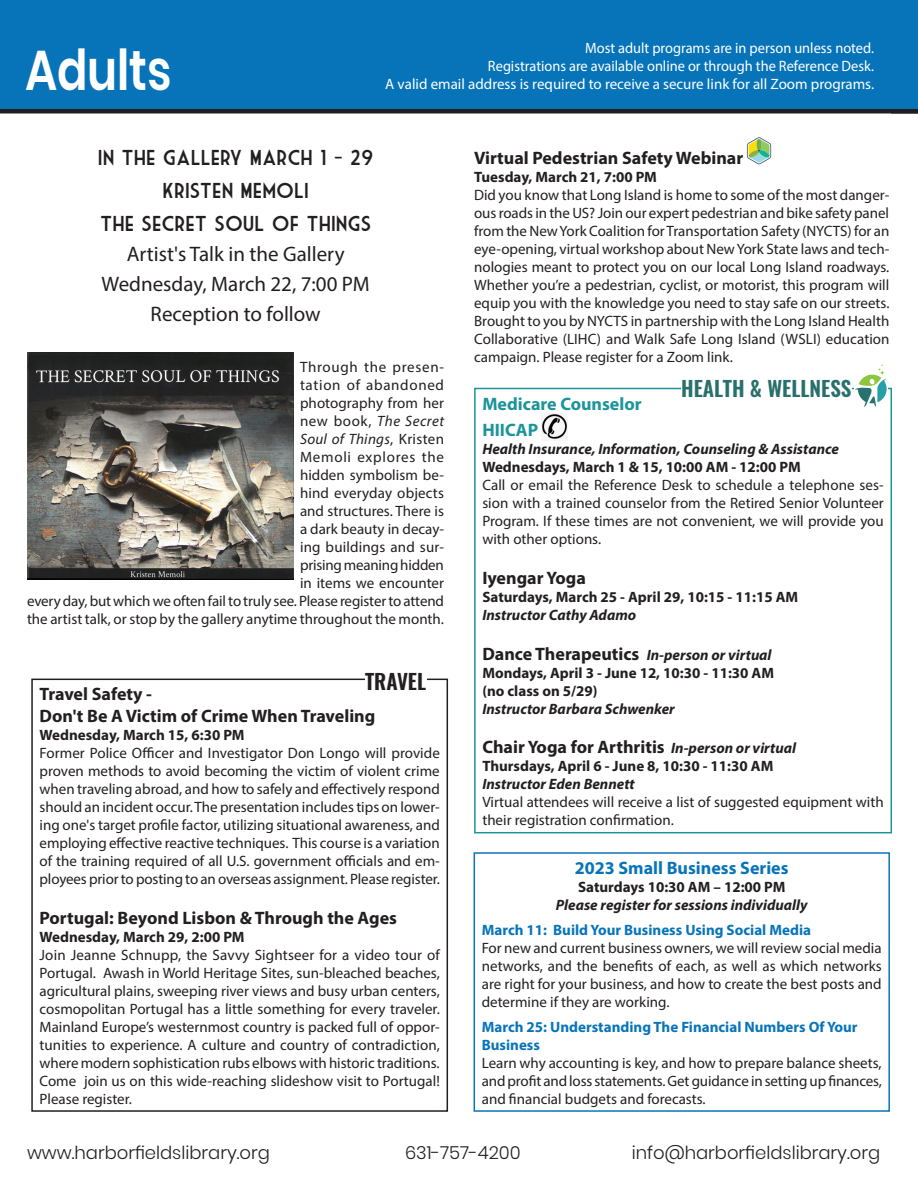
<style>
.page{position:relative;width:918px;height:1188px;background:#fff}
.page>*{position:absolute;margin:0;border:0;box-sizing:border-box;transform-origin:0 0}
.t1{font:600 56.25px "Poppins";color:#fff;scale:.8 1}
._2_subtitle_Myriad_P{font:21px "Myriad Pro";color:#231f20}
._2_subtitle_Myriad_P-2{font:21px "Market Deco";color:#231f20}
.Red_Center_14AcuminP{font:600 21px "Oswald";color:#29706c}
.Red_Center_14AcuminP-2{font:600 21px "Oswald";color:#231f20}
.Title12_blk_Myriad_P{font:700 18px "Myriad Pro";color:#231f20}
.t2{font:300 18px "Poppins";color:#231f20}
._5_Title12_aquaMyria{font:700 18px/26.8px "Myriad Pro";color:#1c9499}
.Title12_blk_Myriad_P-2{font:700 18px "Myriad Pro";color:#0774ba}
._4__Body_Text_tab_My{font:15px/18px "Myriad Pro";color:#231f20;text-align:justify}
.date__bold_10{font:700 15px "Myriad Pro";color:#231f20}
.t3{font:15px/18px "Myriad Pro";color:#fff;text-align:right;scale:.96 1}
._2_subtitle_Myriad_P-3{font:italic 700 15px "Myriad Pro";color:#231f20}
.date__bold_10-2{font:700 15px/18px "Myriad Pro";color:#0774ba}
.Title12_blk_Myriad_P-3{font:italic 700 15px "Myriad Pro";color:#231f20}
.s1{font-style:italic}
.s2{font-style:normal;font-size:18px}
.s3{font-style:italic;font-size:15px}
</style>
<div class="page">
<div style="left:0;top:0;width:918px;height:111px;background:#0774ba"></div>
<hr style="left:0;top:109px;width:918px;height:4px;background:#231f20">
<div style="left:31px;top:679px;width:417px;height:433px;border:2px solid #231f20"></div>
<img style="left:542px;top:413px;width:26px;height:27px">
<div style="left:474px;top:388px;width:418px;height:445px;border:2px solid #1c9499"></div>
<div style="left:681px;top:374px;width:170px;height:23px;background:#fff"></div>
<svg style="left:855px;top:364px;width:33px;height:43px"></svg>
<div style="left:474px;top:852px;width:416px;height:260px;border:2px solid #0774ba"></div>
<svg style="left:747px;top:137px;width:24px;height:27px"></svg>
<div style="left:365px;top:668px;width:61px;height:22px;background:#fff"></div>
<img style="left:28px;top:352px;width:265px;height:228px">
<h1 class="t1" style="left:25px;top:38px;width:184px">Adults</h1>
<p class="t3" style="left:385px;top:38px;width:511px">Most adult programs are in person unless noted.<br>Registrations are available online or through the Reference Desk.<br>A valid email address is required to receive a secure link for all Zoom programs.</p>
<p class="_2_subtitle_Myriad_P-2" style="left:98px;top:146px;width:277px">IN THE GALLERY MARCH 1 - 29</p>
<p class="_2_subtitle_Myriad_P-2" style="left:162px;top:179px;width:148px">KRISTEN MEMOLI</p>
<p class="_2_subtitle_Myriad_P-2" style="left:100px;top:212px;width:273px">THE SECRET SOUL OF THINGS</p>
<p class="_2_subtitle_Myriad_P" style="left:127px;top:241px;width:219px">Artist's Talk in the Gallery</p>
<p class="_2_subtitle_Myriad_P" style="left:102px;top:271px;width:270px">Wednesday, March 22, 7:00 PM</p>
<p class="_2_subtitle_Myriad_P" style="left:151px;top:301px;width:172px">Reception to follow</p>
<p class="_4__Body_Text_tab_My" style="left:27px;top:358px;width:419px;text-align:right">Through the presen-<br>tation of abandoned<br>photography from her<br>new book, <span class="s1">The Secret<br>Soul of Things</span>, Kristen<br>Memoli explores the<br>hidden symbolism be-<br>hind everyday objects<br>and structures. There is<br>a dark beauty in decay-<br>ing buildings and sur-<br>prising meaning hidden<br>in items we encounter<br>every day, but which we often fail to truly see. Please register to attend the artist talk, or stop by the gallery anytime throughout the month.</p>
<p class="Red_Center_14AcuminP-2" style="left:365px;top:667px;width:63px">TRAVEL</p>
<p class="Title12_blk_Myriad_P" style="left:40px;top:683px;width:114px">Travel Safety -</p>
<p class="Title12_blk_Myriad_P" style="left:40px;top:704px;width:337px">Don't Be A Victim of Crime When Traveling</p>
<p class="date__bold_10" style="left:40px;top:725px;width:207px">Wednesday, March 15, 6:30 PM</p>
<p class="_4__Body_Text_tab_My" style="left:40px;top:744px;width:402px">Former Police Officer and Investigator Don Longo will provide proven methods to avoid becoming the victim of violent crime when traveling abroad, and how to safely and effectively respond should an incident occur. The presentation includes tips on lower&shy;ing one's target profile factor, utilizing situational awareness, and employing effective reactive techniques. This course is a variation of the training required of all U.S. government officials and em&shy;ployees prior to posting to an overseas assignment. Please register.</p>
<p class="Title12_blk_Myriad_P" style="left:40px;top:906px;width:359px">Portugal: Beyond Lisbon &amp; Through the Ages</p>
<p class="date__bold_10" style="left:40px;top:927px;width:207px">Wednesday, March 29, 2:00 PM</p>
<p class="_4__Body_Text_tab_My" style="left:40px;top:945px;width:402px">Join Jeanne Schnupp, the Savvy Sightseer for a video tour of Portugal. Awash in World Heritage Sites, sun-bleached beaches, agricultural plains, sweeping river views and busy urban centers, cosmopolitan Portugal has a little something for every traveler.<br>Mainland Europe’s westernmost country is packed full of oppor&shy;tunities to experience. A culture and country of contradiction, where modern sophistication rubs elbows with historic traditions.<br>Come join us on this wide-reaching slideshow visit to Portugal!<br>Please register.</p>
<p class="Title12_blk_Myriad_P" style="left:474px;top:146px;width:271px">Virtual Pedestrian Safety Webinar</p>
<p class="date__bold_10" style="left:474px;top:167px;width:184px">Tuesday, March 21, 7:00 PM</p>
<p class="_4__Body_Text_tab_My" style="left:474px;top:186px;width:417px">Did you know that Long Island is home to some of the most danger&shy;ous roads in the US? Join our expert pedestrian and bike safety panel from the New York Coalition for Transportation Safety (NYCTS) for an eye-opening, virtual workshop about New York State laws and tech&shy;nologies meant to protect you on our local Long Island roadways.<br>Whether you’re a pedestrian, cyclist, or motorist, this program will equip you with the knowledge you need to stay safe on our streets.<br>Brought to you by NYCTS in partnership with the Long Island Health Collaborative (LIHC) and Walk Safe Long Island (WSLI) education campaign. Please register for a Zoom link.</p>
<p class="Red_Center_14AcuminP" style="left:681px;top:374px;width:172px">HEALTH &amp; WELLNESS</p>
<p class="_5_Title12_aquaMyria" style="left:482px;top:389px;width:161px">Medicare Counselor<br>HIICAP</p>
<p class="_2_subtitle_Myriad_P-3" style="left:482px;top:440px;width:358px">Health Insurance, Information, Counseling &amp; Assistance</p>
<p class="date__bold_10" style="left:482px;top:458px;width:320px">Wednesdays, March 1 &amp; 15, 10:00 AM - 12:00 PM</p>
<p class="_4__Body_Text_tab_My" style="left:482px;top:476px;width:403px">Call or email the Reference Desk to schedule a telephone ses&shy;sion with a trained counselor from the Retired Senior Volunteer Program. If these times are not convenient, we will provide you with other options.</p>
<p class="Title12_blk_Myriad_P" style="left:482px;top:566px;width:105px">Iyengar Yoga</p>
<p class="date__bold_10" style="left:482px;top:587px;width:317px">Saturdays, March 25 - April 29, 10:15 - 11:15 AM</p>
<p class="_2_subtitle_Myriad_P-3" style="left:482px;top:605px;width:155px">Instructor Cathy Adamo</p>
<p class="Title12_blk_Myriad_P-3" style="left:482px;top:645px;width:291px"><span class="s2">Dance Therapeutics</span> In-person or virtual</p>
<p class="date__bold_10" style="left:482px;top:663px;width:293px">Mondays, April 3 - June 12, 10:30 - 11:30 AM</p>
<p class="date__bold_10" style="left:482px;top:681px;width:117px">(no class on 5/29)</p>
<p class="_2_subtitle_Myriad_P-3" style="left:482px;top:699px;width:194px">Instructor Barbara Schwenker</p>
<p class="Title12_blk_Myriad_P" style="left:482px;top:735px;width:315px">Chair Yoga for Arthritis <span class="s3">In-person or virtual</span></p>
<p class="date__bold_10" style="left:482px;top:756px;width:293px">Thursdays, April 6 - June 8, 10:30 - 11:30 AM</p>
<p class="_2_subtitle_Myriad_P-3" style="left:482px;top:774px;width:154px">Instructor Eden Bennett</p>
<p class="_4__Body_Text_tab_My" style="left:482px;top:793px;width:403px">Virtual attendees will receive a list of suggested equipment with their registration confirmation.</p>
<p class="Title12_blk_Myriad_P-2" style="left:575px;top:856px;width:215px">2023 Small Business Series</p>
<p class="date__bold_10" style="left:578px;top:877px;width:209px">Saturdays 10:30 AM – 12:00 PM</p>
<p class="_2_subtitle_Myriad_P-3" style="left:556px;top:895px;width:253px">Please register for sessions individually</p>
<p class="date__bold_10-2" style="left:482px;top:920px;width:331px">March 11: Build Your Business Using Social Media</p>
<p class="_4__Body_Text_tab_My" style="left:482px;top:939px;width:402px">For new and current business owners, we will review social media networks, and the benefits of each, as well as which networks are right for your business, and how to create the best posts and determine if they are working.</p>
<p class="date__bold_10-2" style="left:482px;top:1017px;width:377px">March 25: Understanding The Financial Numbers Of Your<br>Business</p>
<p class="_4__Body_Text_tab_My" style="left:482px;top:1053px;width:402px">Learn why accounting is key, and how to prepare balance sheets, and profit and loss statements. Get guidance in setting up finances, and financial budgets and forecasts.</p>
<p class="t2" style="left:27px;top:1142px;width:244px">www.harborfieldslibrary.org</p>
<p class="t2" style="left:405px;top:1142px;width:117px">631-757-4200</p>
<p class="t2" style="left:632px;top:1142px;width:250px">info@harborfieldslibrary.org</p>
</div>
